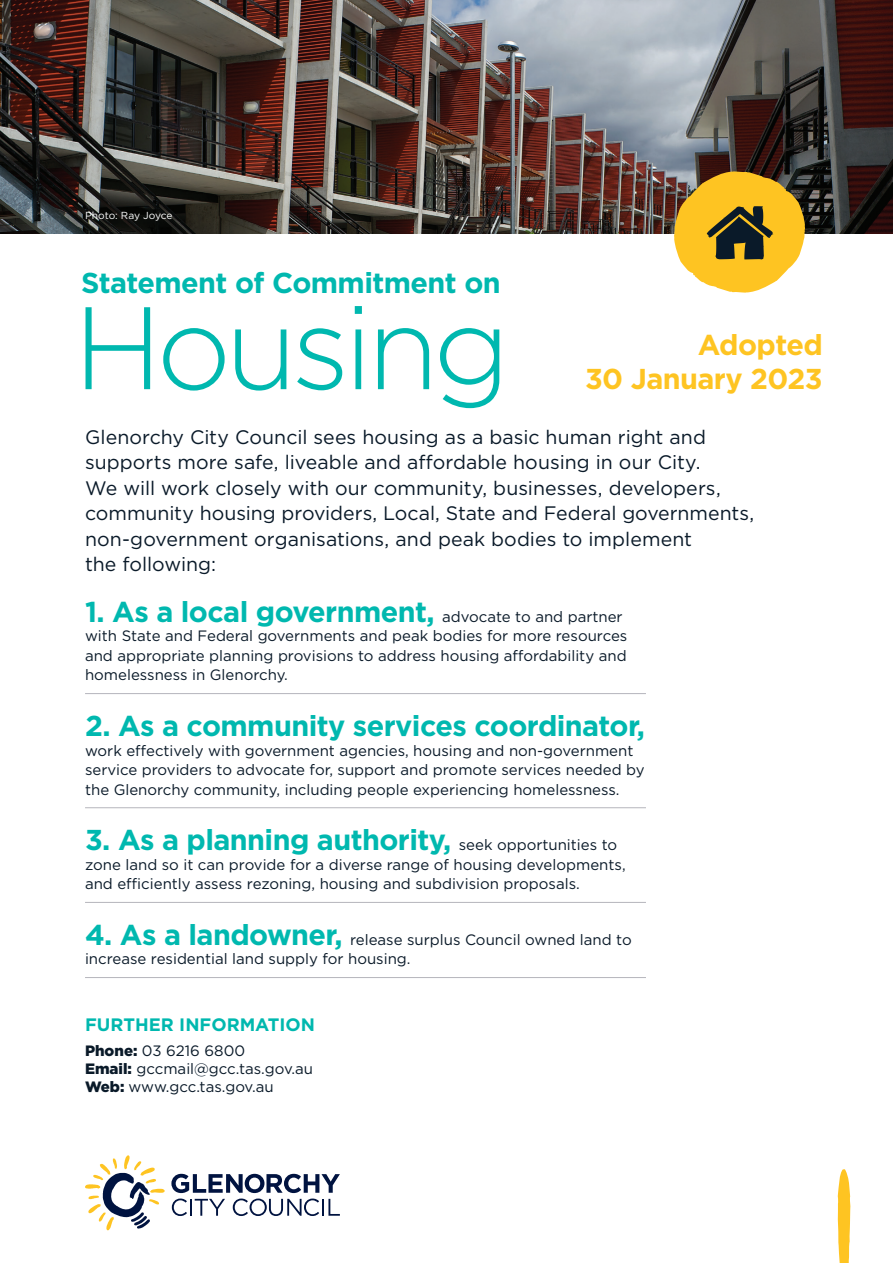
<style>
.page{position:relative;width:893px;height:1263px;background:#fff}
.page>*{position:absolute;margin:0;border:0;box-sizing:border-box;transform-origin:0 0}
.t1{font:300 117px "Gotham";letter-spacing:-.05em;color:#00b8af}
.t2{font:700 28.8px "Gotham";letter-spacing:-.02em;color:#00b8af}
.t3{font:700 28.8px/34.5px "Gotham";letter-spacing:-.02em;color:#fec422;text-align:right}
.t4{font:19.5px/25.5px "Gotham";color:#0a1a29}
.t5{font:700 18px "Gotham";color:#00b8af}
.t6{font:15px/19.5px "Gotham";color:#0a1a29}
.t7{font:10.2px "Gotham";letter-spacing:-.005em;color:#fff}
.s1{font-weight:400;font-size:15px;color:#0a1a29}
.s2{font-weight:700;font-size:28.8px;color:#00b8af}
.s3{font-weight:900}
</style>
<div class="page">
<img style="left:0;top:0;width:893px;height:233px">
<svg style="left:674px;top:171px;width:131px;height:122px;background:#caa640"></svg>
<hr style="left:85px;top:693px;width:561px;height:1px;background:#b5b5bc">
<hr style="left:85px;top:807px;width:561px;height:1px;background:#b5b5bc">
<hr style="left:85px;top:902px;width:561px;height:1px;background:#b5b5bc">
<hr style="left:85px;top:977px;width:561px;height:1px;background:#b5b5bc">
<svg style="left:171px;top:1174px;width:169px;height:42px"></svg>
<svg style="left:85px;top:1155px;width:80px;height:75px"></svg>
<svg style="left:838px;top:1169px;width:13px;height:94px"></svg>
<p class="t7" style="left:85px;top:209px;width:89px">Photo: Ray Joyce</p>
<h2 class="t2" style="left:81px;top:263px;width:421px">Statement of Commitment on</h2>
<h1 class="t1" style="left:73px;top:274px;width:438px">Housing</h1>
<h2 class="t3" style="left:585px;top:327px;width:239px">Adopted<br>30 January 2023</h2>
<p class="t4" style="left:85px;top:424px;width:671px">Glenorchy City Council sees housing as a basic human right and supports more safe, liveable and affordable housing in our City.<br>We will work closely with our community, businesses, developers, community housing providers, Local, State and Federal governments, non-government organisations, and peak bodies to implement<br>the following:</p>
<h2 class="t2" style="left:85px;top:593px;width:539px">1. As a local government, <span class="s1">advocate to and partner</span></h2>
<p class="t6" style="left:85px;top:626px;width:544px;text-align:justify">with State and Federal governments and peak bodies for more resources and appropriate planning provisions to address housing affordability and homelessness in Glenorchy.</p>
<h2 class="t2" style="left:85px;top:707px;width:562px">2. As a community services coordinator,</h2>
<p class="t6" style="left:85px;top:740px;width:561px">work effectively with government agencies, housing and non-government service providers to advocate for, support and promote services needed by the Glenorchy community, including people experiencing homelessness.</p>
<h2 class="t2" style="left:85px;top:821px;width:534px">3. As a planning authority, <span class="s1">seek opportunities to</span></h2>
<p class="t6" style="left:85px;top:854px;width:542px">zone land so it can provide for a diverse range of housing developments, and efficiently assess rezoning, housing and subdivision proposals.</p>
<p class="t6" style="left:85px;top:929px;width:548px"><span class="s2">4. As a landowner,</span> release surplus Council owned land to increase residential land supply for housing.</p>
<p class="t5" style="left:85px;top:1013px;width:232px">FURTHER INFORMATION</p>
<p class="t6" style="left:85px;top:1041px;width:230px;line-height:18px"><span class="s3">Phone:</span> 03 6216 6800<br><span class="s3">Email:</span> gccmail@gcc.tas.gov.au<br><span class="s3">Web:</span> www.gcc.tas.gov.au</p>
</div>
